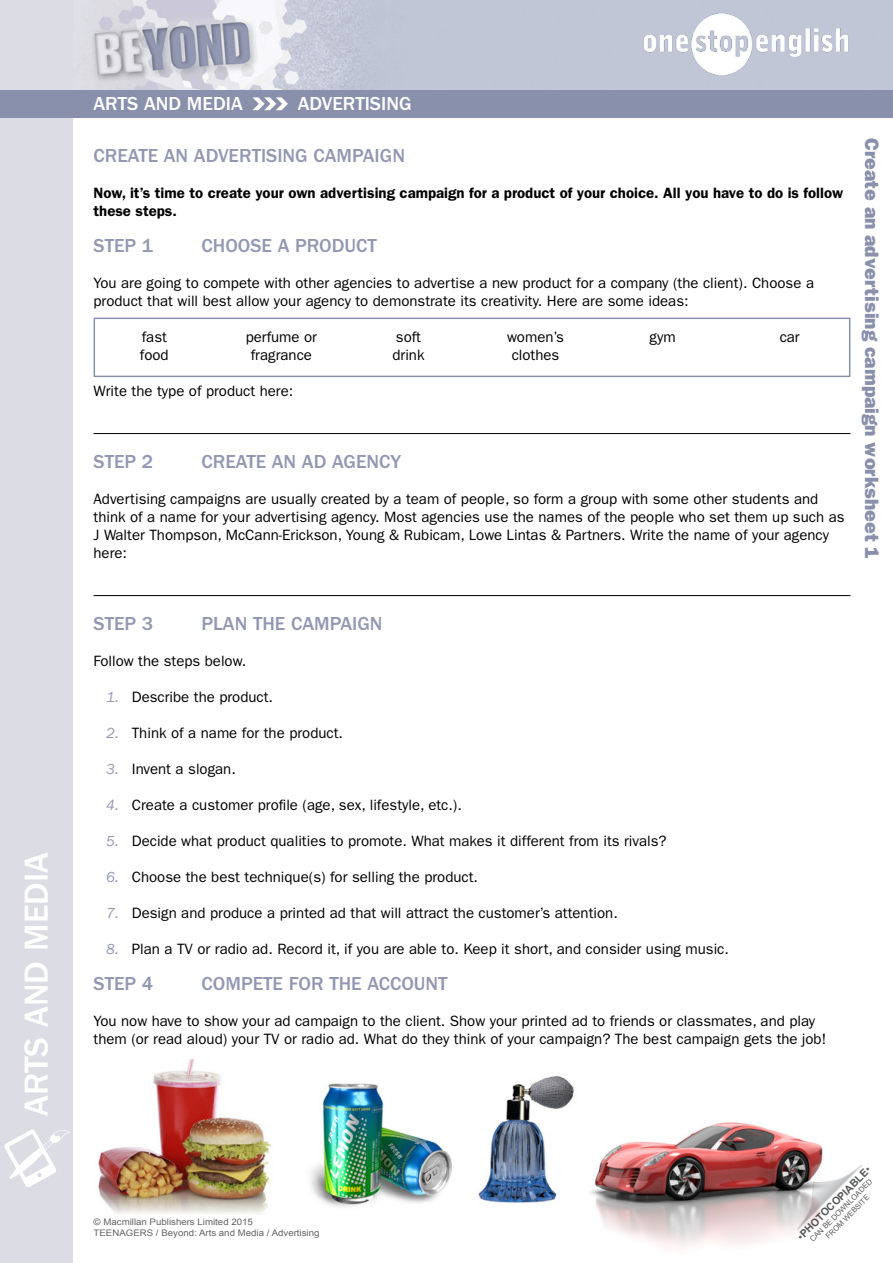
<style>
.page{position:relative;width:893px;height:1263px;background:#fff}
.page>*{position:absolute;margin:0;border:0;box-sizing:border-box;transform-origin:0 0}
.t1{font:500 34.5px "ITC Franklin Gothic Std";color:#fff}
.t2{font:500 19.5px "ITC Franklin Gothic Std";color:#9398b2}
.t3{font:19.5px "ITC Franklin Gothic Std Hvy";color:#8990ab}
.t4{font:500 19.5px "ITC Franklin Gothic Std";color:#fff}
.t5{font:15px/18px "ITC Franklin Gothic Std";color:#000}
.t6{font:600 15px/18px "ITC Franklin Gothic Std";color:#000}
.t7{font:700 10.5px "Arial";color:#58595b}
.t8{font:9px/10.8px "Arial";color:#636466;scale:1.08 1}
.t9{font:7.5px/9px "Arial";color:#58595b;text-align:center}
.s1{font-style:italic;color:#9398b2}
.s2{font-weight:400}
</style>
<div class="page">
<svg style="left:841px;top:1165px;width:21px;height:22px"></svg>
<img style="left:72px;top:0;width:821px;height:90px">
<img style="left:642px;top:6px;width:208px;height:75px">
<div style="left:0;top:0;width:72px;height:1263px;background:#dbdce4"></div>
<svg style="left:4px;top:1129px;width:66px;height:58px"></svg>
<div style="left:0;top:90px;width:893px;height:27px;background:#8990ab"></div>
<svg style="left:252px;top:97px;width:36px;height:13px"></svg>
<img style="left:98px;top:1059px;width:174px;height:155px">
<hr style="left:94px;top:433px;width:756px;height:1px;background:#000">
<hr style="left:94px;top:595px;width:756px;height:1px;background:#000">
<div style="left:94px;top:318px;width:756px;height:59px;border:2px solid #8990ab"></div>
<img style="left:477px;top:1075px;width:97px;height:128px">
<img style="left:310px;top:1083px;width:142px;height:124px">
<img style="left:590px;top:1122px;width:251px;height:125px">
<h1 class="t1" style="left:17px;top:1116px;width:265px;rotate:-90deg">ARTS AND MEDIA</h1>
<h2 class="t4" style="left:94px;top:93px;width:151px">ARTS AND MEDIA</h2>
<h2 class="t4" style="left:298px;top:93px;width:115px">ADVERTISING</h2>
<h2 class="t2" style="left:94px;top:145px;width:313px">CREATE AN ADVERTISING CAMPAIGN</h2>
<p class="t6" style="left:94px;top:184px;width:751px">Now, it’s time to create your own advertising campaign for a product of your choice. All you have to do is follow these steps.</p>
<h2 class="t2" style="left:94px;top:235px;width:61px">STEP 1</h2>
<h2 class="t2" style="left:202px;top:235px;width:177px">CHOOSE A PRODUCT</h2>
<p class="t5" style="left:94px;top:274px;width:722px">You are going to compete with other agencies to advertise a new product for a company (the client). Choose a product that will best allow your agency to demonstrate its creativity. Here are some ideas:</p>
<p class="t5" style="left:140px;top:328px;width:30px">fast food</p>
<p class="t5" style="left:246px;top:328px;width:73px;text-align:center">perfume or fragrance</p>
<p class="t5" style="left:392px;top:328px;width:34px">soft drink</p>
<p class="t5" style="left:507px;top:328px;width:58px;text-align:center">women’s clothes</p>
<p class="t5" style="left:649px;top:328px;width:28px">gym</p>
<p class="t5" style="left:780px;top:328px;width:22px">car</p>
<p class="t5" style="left:94px;top:382px;width:201px">Write the type of product here:</p>
<h2 class="t2" style="left:94px;top:451px;width:61px">STEP 2</h2>
<h2 class="t2" style="left:202px;top:451px;width:201px">CREATE AN AD AGENCY</h2>
<p class="t5" style="left:94px;top:490px;width:752px">Advertising campaigns are usually created by a team of people, so form a group with some other students and think of a name for your advertising agency. Most agencies use the names of the people who set them up such as J Walter Thompson, McCann-Erickson, Young &amp; Rubicam, Lowe Lintas &amp; Partners. Write the name of your agency here:</p>
<h2 class="t3" style="left:883px;top:138px;width:422px;rotate:90deg">Create an advertising campaign worksheet 1</h2>
<h2 class="t2" style="left:94px;top:613px;width:61px">STEP 3</h2>
<h2 class="t2" style="left:202px;top:613px;width:183px">PLAN THE CAMPAIGN</h2>
<p class="t5" style="left:94px;top:652px;width:154px">Follow the steps below.</p>
<p class="t5" style="left:106px;top:688px;width:168px"><span class="s1">1.</span> Describe the product.</p>
<p class="t5" style="left:106px;top:724px;width:238px"><span class="s1">2.</span> Think of a name for the product.</p>
<p class="t5" style="left:106px;top:760px;width:131px"><span class="s1">3.</span> Invent a slogan.</p>
<p class="t5" style="left:106px;top:796px;width:357px"><span class="s1">4.</span> Create a customer profile (age, sex, lifestyle, etc.).</p>
<p class="t5" style="left:106px;top:832px;width:562px"><span class="s1">5.</span> Decide what product qualities to promote. What makes it different from its rivals?</p>
<p class="t5" style="left:106px;top:868px;width:373px"><span class="s1">6.</span> Choose the best technique(s) for selling the product.</p>
<p class="t5" style="left:106px;top:904px;width:513px"><span class="s1">7.</span> Design and produce a printed ad that will attract the customer’s attention.</p>
<p class="t5" style="left:106px;top:940px;width:624px"><span class="s1">8.</span> Plan a TV or radio ad. Record it, if you are able to. Keep it short, and consider using music.</p>
<h2 class="t2" style="left:94px;top:973px;width:61px">STEP 4</h2>
<h2 class="t2" style="left:202px;top:973px;width:248px">COMPETE FOR THE ACCOUNT</h2>
<p class="t5" style="left:94px;top:1012px;width:734px">You now have to show your ad campaign to the client. Show your printed ad to friends or classmates, and play them (or read aloud) your TV or radio ad. What do they think of your campaign? The best campaign gets the job!</p>
<p class="t8" style="left:94px;top:1217px;width:211px">© Macmillan Publishers Limited 2015<br>TEENAGERS / Beyond: Arts and Media / Advertising</p>
<p class="t7" style="left:794px;top:1233px;width:100px;rotate:-45deg"><span class="s2">•</span>PHOTOCOPIABLE<span class="s2">•</span></p>
<p class="t9" style="left:808px;top:1237px;width:86px;rotate:-45deg">CAN BE DOWNLOADED<br>FROM WEBSITE</p>
</div>
